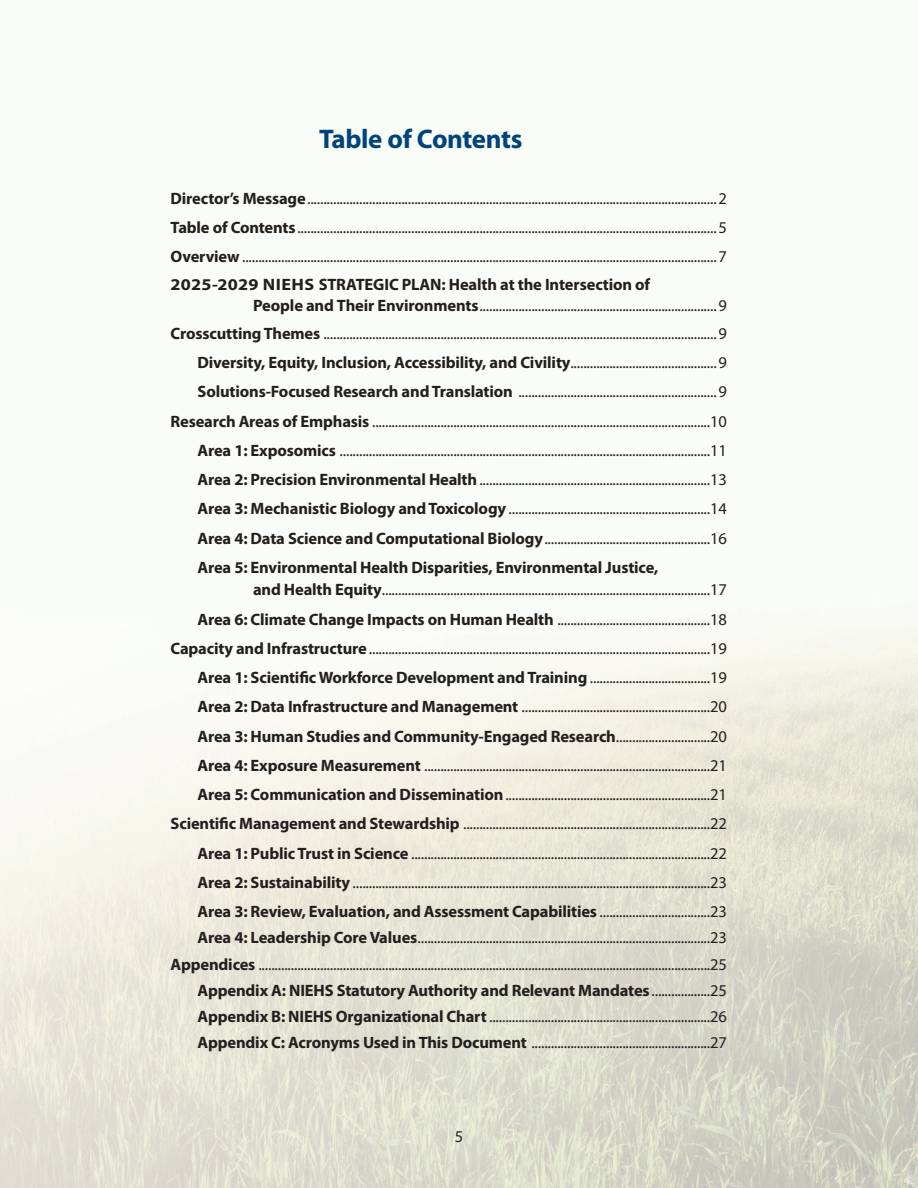
<style>
.page{position:relative;width:918px;height:1188px;background:#fff}
.page>*{position:absolute;margin:0;border:0;box-sizing:border-box;transform-origin:0 0}
.t1{font:700 27px "Myriad Pro";letter-spacing:-.015em;color:#00447b}
.t2{font:16.5px/22.5px "Myriad Pro";letter-spacing:-.01em;color:#231f20}
.t3{font:700 16.5px "Myriad Pro";letter-spacing:-.01em;color:#231f20}
.t4{font:700 16.5px/21px "Myriad Pro";letter-spacing:-.01em;color:#231f20;scale:1.1 1}
.s1{font-weight:700}
.s2{font-weight:400}
</style>
<div class="page">
<img style="left:0;top:615px;width:918px;height:573px">
<h2 class="t1" style="left:319px;top:121px;width:205px">Table of Contents</h2>
<p class="t2" style="left:171px;top:187px;width:558px"><span class="s1">Director’s Message</span>..............................................................................................................................2</p>
<p class="t2" style="left:171px;top:216px;width:558px"><span class="s1">Table of Contents</span>.................................................................................................................................5</p>
<p class="t2" style="left:171px;top:245px;width:558px"><span class="s1">Overview</span> ..................................................................................................................................................7</p>
<p class="t4" style="left:253px;top:274px;width:432px;text-indent:-82px">2025-2029 NIEHS STRATEGIC PLAN: Health at the Intersection of<br>People and Their Environments<span class="s2">.........................................................................9</span></p>
<p class="t2" style="left:171px;top:322px;width:558px"><span class="s1">Crosscutting Themes</span> .........................................................................................................................9</p>
<p class="t3" style="left:198px;top:352px;width:531px">Diversity, Equity, Inclusion, Accessibility, and Civility<span class="s2">.............................................9</span></p>
<p class="t2" style="left:198px;top:380px;width:531px"><span class="s1">Solutions-Focused Research and Translation</span> .............................................................9</p>
<p class="t2" style="left:171px;top:410px;width:558px"><span class="s1">Research Areas of Emphasis</span> ........................................................................................................10</p>
<p class="t2" style="left:198px;top:439px;width:531px"><span class="s1">Area 1: Exposomics</span> ..................................................................................................................11</p>
<p class="t2" style="left:198px;top:468px;width:531px"><span class="s1">Area 2: Precision Environmental Health</span>.......................................................................13</p>
<p class="t2" style="left:198px;top:497px;width:531px"><span class="s1">Area 3: Mechanistic Biology and Toxicology</span> ..............................................................14</p>
<p class="t2" style="left:198px;top:527px;width:531px"><span class="s1">Area 4: Data Science and Computational Biology</span>...................................................16</p>
<p class="t2" style="left:253px;top:556px;width:476px;text-indent:-56px"><span class="s1">Area 5: Environmental Health Disparities, Environmental Justice,<br>and Health Equity</span>.....................................................................................................17</p>
<p class="t2" style="left:198px;top:608px;width:531px"><span class="s1">Area 6: Climate Change Impacts on Human Health</span> ...............................................18</p>
<p class="t2" style="left:171px;top:637px;width:558px"><span class="s1">Capacity and Infrastructure</span>.........................................................................................................19</p>
<p class="t3" style="left:198px;top:667px;width:531px">Area 1: Scientific Workforce Development and Training <span class="s2">.....................................19</span></p>
<p class="t2" style="left:198px;top:695px;width:531px"><span class="s1">Area 2: Data Infrastructure and Management</span> ..........................................................20</p>
<p class="t3" style="left:198px;top:725px;width:531px">Area 3: Human Studies and Community-Engaged Research<span class="s2">.............................20</span></p>
<p class="t2" style="left:198px;top:754px;width:531px"><span class="s1">Area 4: Exposure Measurement</span> ........................................................................................21</p>
<p class="t2" style="left:198px;top:783px;width:531px"><span class="s1">Area 5: Communication and Dissemination</span>...............................................................21</p>
<p class="t2" style="left:171px;top:812px;width:558px"><span class="s1">Scientific Management and Stewardship</span> ............................................................................22</p>
<p class="t2" style="left:198px;top:842px;width:531px"><span class="s1">Area 1: Public Trust in Science</span> ............................................................................................22</p>
<p class="t2" style="left:198px;top:871px;width:531px"><span class="s1">Area 2: Sustainability</span> ..............................................................................................................23</p>
<p class="t3" style="left:198px;top:901px;width:531px">Area 3: Review, Evaluation, and Assessment Capabilities <span class="s2">..................................23</span></p>
<p class="t2" style="left:198px;top:926px;width:531px"><span class="s1">Area 4: Leadership Core Values</span>..........................................................................................23</p>
<p class="t2" style="left:171px;top:953px;width:558px"><span class="s1">Appendices</span> ...........................................................................................................................................25</p>
<p class="t3" style="left:198px;top:980px;width:531px">Appendix A: NIEHS Statutory Authority and Relevant Mandates <span class="s2">..................25</span></p>
<p class="t2" style="left:198px;top:1005px;width:531px"><span class="s1">Appendix B: NIEHS Organizational Chart</span>....................................................................26</p>
<p class="t2" style="left:198px;top:1031px;width:531px"><span class="s1">Appendix C: Acronyms Used in This Document</span> .......................................................27</p>
<p class="t2" style="left:455px;top:1125px;width:10px">5</p>
</div>
